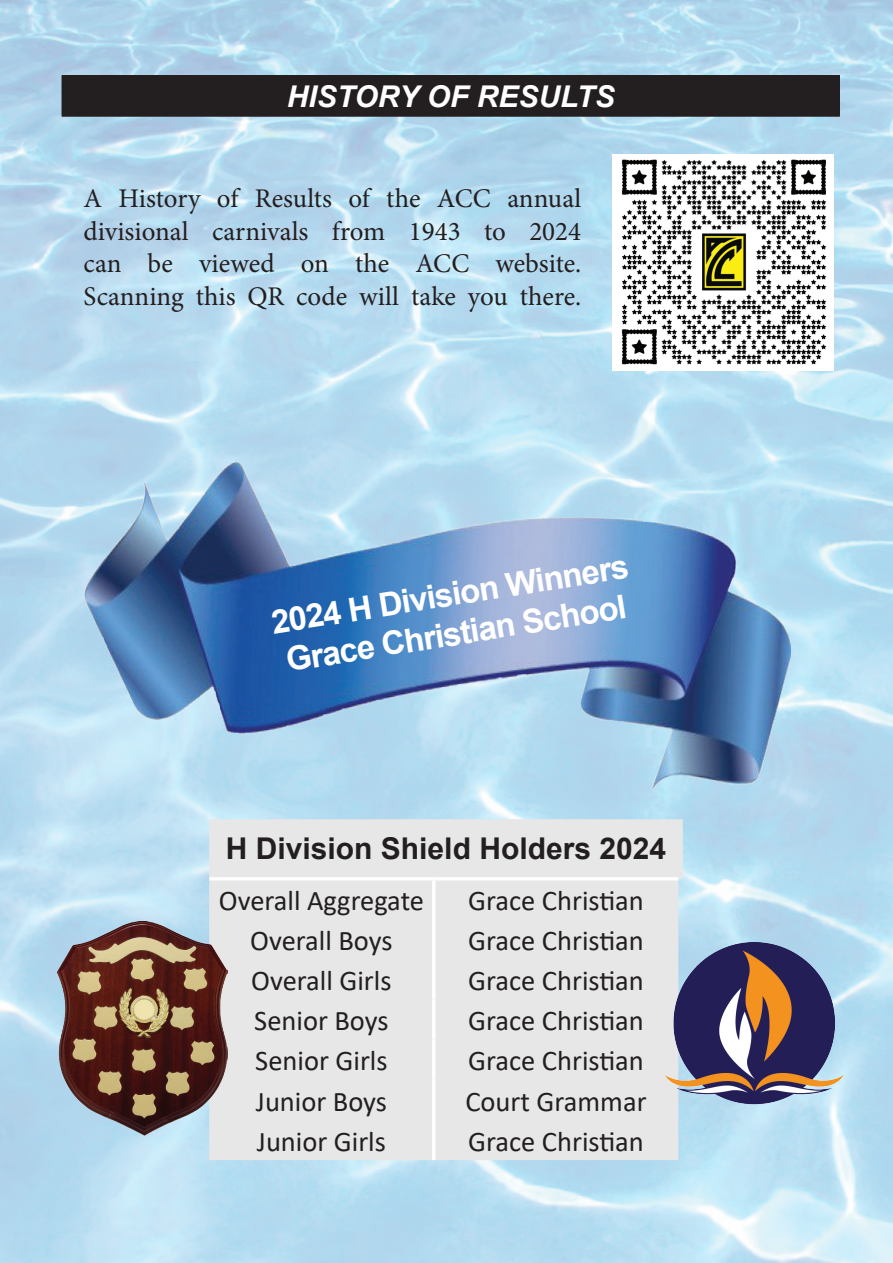
<style>
.page{position:relative;width:893px;height:1263px;background:#fff}
.page>*{position:absolute;margin:0;border:0;box-sizing:border-box;transform-origin:0 0}
.t1{font:700 33px/39.6px "Arial";color:#fff}
.t2{font:700 30px "Arial";color:#231f20}
.t3{font:italic 700 30px "Arial";color:#fff}
.t4{font:28.5px "Calibri";color:#231f20}
.t5{font:27px/32.4px "Minion Pro";color:#231f20;text-align:justify}
</style>
<div class="page">
<img style="left:0;top:0;width:893px;height:1263px">
<div style="left:62px;top:76px;width:777px;height:40px;background:#231f20"></div>
<hr style="left:62px;top:75px;width:778px;height:1px;background:#231f20">
<hr style="left:62px;top:116px;width:778px;height:1px;background:#231f20">
<hr style="left:839px;top:76px;width:1px;height:40px;background:#231f20">
<img style="left:613px;top:154px;width:220px;height:217px">
<div style="left:209px;top:819px;width:474px;height:341px;background:#e6e7e6"></div>
<hr style="left:432px;top:880px;width:3px;height:39px;background:#fff">
<hr style="left:209px;top:877px;width:225px;height:3px;background:#fff">
<hr style="left:434px;top:877px;width:244px;height:3px;background:#fff">
<hr style="left:432px;top:919px;width:3px;height:40px;background:#fff">
<hr style="left:432px;top:999px;width:3px;height:40px;background:#fff">
<hr style="left:432px;top:959px;width:3px;height:40px;background:#fff">
<hr style="left:432px;top:1039px;width:3px;height:41px;background:#fff">
<hr style="left:432px;top:1080px;width:3px;height:40px;background:#fff">
<hr style="left:432px;top:1120px;width:3px;height:40px;background:#fff">
<img style="left:57px;top:922px;width:170px;height:213px">
<img style="left:650px;top:943px;width:207px;height:180px">
<img style="left:84px;top:442px;width:706px;height:368px">
<p class="t3" style="left:287px;top:76px;width:329px">HISTORY OF RESULTS</p>
<p class="t5" style="left:84px;top:183px;width:499px">A History of Results of the ACC annual divisional carnivals from 1943 to 2024 can be viewed on the ACC website.<br>Scanning this QR code will take you there.</p>
<p class="t1" style="left:269px;top:603px;width:363px;rotate:-9deg">2024 H Division Winners<br>Grace Christian School</p>
<p class="t2" style="left:226px;top:827px;width:442px">H Division Shield Holders 2024</p>
<p class="t4" style="left:219px;top:881px;width:207px">Overall Aggregate</p>
<p class="t4" style="left:468px;top:881px;width:177px">Grace Christian</p>
<p class="t4" style="left:250px;top:920px;width:144px">Overall Boys</p>
<p class="t4" style="left:468px;top:920px;width:177px">Grace Christian</p>
<p class="t4" style="left:251px;top:961px;width:142px">Overall Girls</p>
<p class="t4" style="left:468px;top:961px;width:177px">Grace Christian</p>
<p class="t4" style="left:254px;top:1001px;width:136px">Senior Boys</p>
<p class="t4" style="left:468px;top:1001px;width:177px">Grace Christian</p>
<p class="t4" style="left:255px;top:1041px;width:134px">Senior Girls</p>
<p class="t4" style="left:468px;top:1041px;width:177px">Grace Christian</p>
<p class="t4" style="left:256px;top:1081px;width:133px">Junior Boys</p>
<p class="t4" style="left:465px;top:1081px;width:183px">Court Grammar</p>
<p class="t4" style="left:257px;top:1121px;width:131px">Junior Girls</p>
<p class="t4" style="left:468px;top:1121px;width:177px">Grace Christian</p>
</div>
